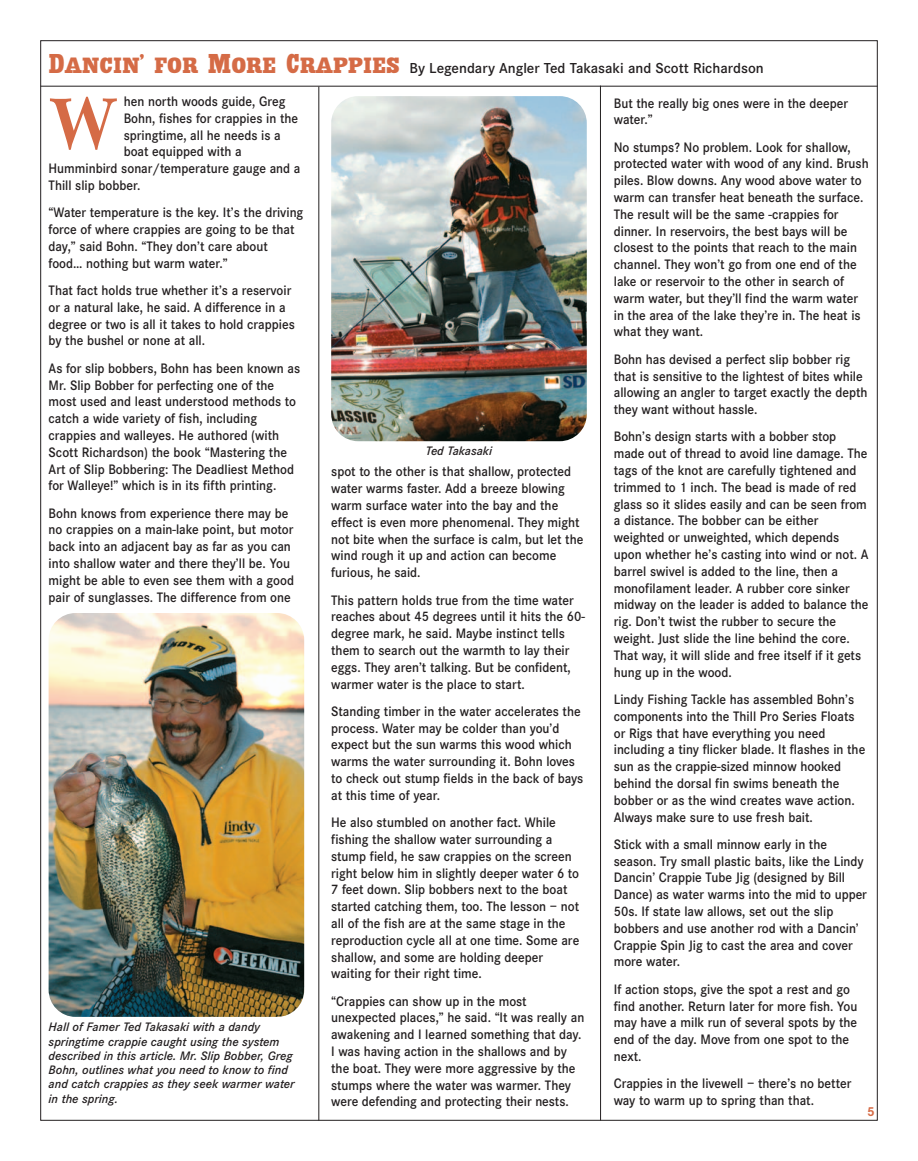
<style>
.page{position:relative;width:918px;height:1161px;background:#fff}
.page>*{position:absolute;margin:0;border:0;box-sizing:border-box;transform-origin:0 0}
.t1{font:700 75px "Corporate A";color:#d56b46}
.t2{font:600 15px "Corporate S";color:#231f20}
.t3{font:600 14.25px/16.8px "Corporate S";color:#231f20;scale:.93 1}
.t4{font:700 13.5px "Corporate S";color:#d56b46}
.t5{font:italic 600 12.75px/14.2px "Corporate S";color:#231f20}
.s1{font-family:"AI Wood Antique";font-weight:400;font-stretch:condensed;font-size:24px;color:#d56b46}
</style>
<div class="page">
<hr style="left:319px;top:87px;width:1px;height:1033px;background:#231f20">
<hr style="left:600px;top:86px;width:1px;height:1035px;background:#231f20">
<hr style="left:40px;top:86px;width:838px;height:1px;background:#231f20">
<img style="left:49px;top:613px;width:255px;height:404px;border-radius:27px">
<img style="left:331px;top:96px;width:256px;height:345px;border-radius:27px">
<p class="t2" style="left:49px;top:63px;width:717px"><span class="s1">Dancin’ for More Crappies</span> By Legendary Angler Ted Takasaki and Scott Richardson</p>
<h1 class="t1" style="left:49px;top:97px;width:71px">W</h1>
<p class="t3" style="left:124px;top:94px;width:176px">hen north woods guide, Greg</p>
<p class="t3" style="left:124px;top:111px;width:189px">Bohn, fishes for crappies in the</p>
<p class="t3" style="left:124px;top:128px;width:170px">springtime, all he needs is a</p>
<p class="t3" style="left:124px;top:145px;width:128px">boat equipped with a</p>
<p class="t3" style="left:49px;top:161px;width:272px">Humminbird sonar/temperature gauge and a</p>
<p class="t3" style="left:49px;top:178px;width:100px">Thill slip bobber.</p>
<p class="t3" style="left:49px;top:206px;width:275px">“Water temperature is the key. It’s the driving force of where crappies are going to be that day,” said Bohn. “They don’t care about food… nothing but warm water.”</p>
<p class="t3" style="left:49px;top:283px;width:266px">That fact holds true whether it’s a reservoir or a natural lake, he said. A difference in a degree or two is all it takes to hold crappies by the bushel or none at all.</p>
<p class="t3" style="left:49px;top:361px;width:272px">As for slip bobbers, Bohn has been known as Mr. Slip Bobber for perfecting one of the most used and least understood methods to catch a wide variety of fish, including crappies and walleyes. He authored (with Scott Richardson) the book “Mastering the Art of Slip Bobbering: The Deadliest Method for Walleye!” which is in its fifth printing.</p>
<p class="t3" style="left:49px;top:506px;width:266px">Bohn knows from experience there may be no crappies on a main-lake point, but motor back into an adjacent bay as far as you can into shallow water and there they’ll be. You might be able to even see them with a good pair of sunglasses. The difference from one</p>
<p class="t3" style="left:614px;top:96px;width:253px">But the really big ones were in the deeper water.”</p>
<p class="t3" style="left:614px;top:140px;width:276px">No stumps? No problem. Look for shallow, protected water with wood of any kind. Brush piles. Blow downs. Any wood above water to warm can transfer heat beneath the surface.<br>The result will be the same -crappies for dinner. In reservoirs, the best bays will be closest to the points that reach to the main channel. They won’t go from one end of the lake or reservoir to the other in search of warm water, but they’ll find the warm water in the area of the lake they’re in. The heat is what they want.</p>
<p class="t3" style="left:614px;top:352px;width:274px">Bohn has devised a perfect slip bobber rig that is sensitive to the lightest of bites while allowing an angler to target exactly the depth they want without hassle.</p>
<p class="t3" style="left:614px;top:430px;width:276px">Bohn’s design starts with a bobber stop made out of thread to avoid line damage. The tags of the knot are carefully tightened and trimmed to 1 inch. The bead is made of red glass so it slides easily and can be seen from a distance. The bobber can be either weighted or unweighted, which depends upon whether he’s casting into wind or not. A barrel swivel is added to the line, then a monofilament leader. A rubber core sinker midway on the leader is added to balance the rig. Don’t twist the rubber to secure the weight. Just slide the line behind the core.<br>That way, it will slide and free itself if it gets hung up in the wood.</p>
<p class="t3" style="left:614px;top:692px;width:272px">Lindy Fishing Tackle has assembled Bohn’s components into the Thill Pro Series Floats or Rigs that have everything you need including a tiny flicker blade. It flashes in the sun as the crappie-sized minnow hooked behind the dorsal fin swims beneath the bobber or as the wind creates wave action.<br>Always make sure to use fresh bait.</p>
<p class="t3" style="left:614px;top:837px;width:274px">Stick with a small minnow early in the season. Try small plastic baits, like the Lindy Dancin’ Crappie Tube Jig (designed by Bill Dance) as water warms into the mid to upper 50s. If state law allows, set out the slip bobbers and use another rod with a Dancin’ Crappie Spin Jig to cast the area and cover more water.</p>
<p class="t3" style="left:614px;top:982px;width:263px">If action stops, give the spot a rest and go find another. Return later for more fish. You may have a milk run of several spots by the end of the day. Move from one spot to the next.</p>
<p class="t3" style="left:614px;top:1076px;width:257px">Crappies in the livewell – there’s no better way to warm up to spring than that.</p>
<p class="t5" style="left:426px;top:445px;width:68px">Ted Takasaki</p>
<p class="t3" style="left:331px;top:465px;width:273px">spot to the other is that shallow, protected water warms faster. Add a breeze blowing warm surface water into the bay and the effect is even more phenomenal. They might not bite when the surface is calm, but let the wind rough it up and action can become furious, he said.</p>
<p class="t3" style="left:331px;top:593px;width:274px">This pattern holds true from the time water reaches about 45 degrees until it hits the 60- degree mark, he said. Maybe instinct tells them to search out the warmth to lay their eggs. They aren’t talking. But be confident, warmer water is the place to start.</p>
<p class="t3" style="left:331px;top:704px;width:273px">Standing timber in the water accelerates the process. Water may be colder than you’d expect but the sun warms this wood which warms the water surrounding it. Bohn loves to check out stump fields in the back of bays at this time of year.</p>
<p class="t3" style="left:331px;top:815px;width:268px">He also stumbled on another fact. While fishing the shallow water surrounding a stump field, he saw crappies on the screen right below him in slightly deeper water 6 to 7 feet down. Slip bobbers next to the boat started catching them, too. The lesson – not all of the fish are at the same stage in the reproduction cycle all at one time. Some are shallow, and some are holding deeper waiting for their right time.</p>
<p class="t3" style="left:331px;top:994px;width:274px">“Crappies can show up in the most unexpected places,” he said. “It was really an awakening and I learned something that day.<br>I was having action in the shallows and by the boat. They were more aggressive by the stumps where the water was warmer. They were defending and protecting their nests.</p>
<p class="t5" style="left:49px;top:1021px;width:248px">Hall of Famer Ted Takasaki with a dandy springtime crappie caught using the system described in this article. Mr. Slip Bobber, Greg Bohn, outlines what you need to know to find and catch crappies as they seek warmer water in the spring.</p>
<p class="t4" style="left:867px;top:1107px;width:9px">5</p>
</div>
